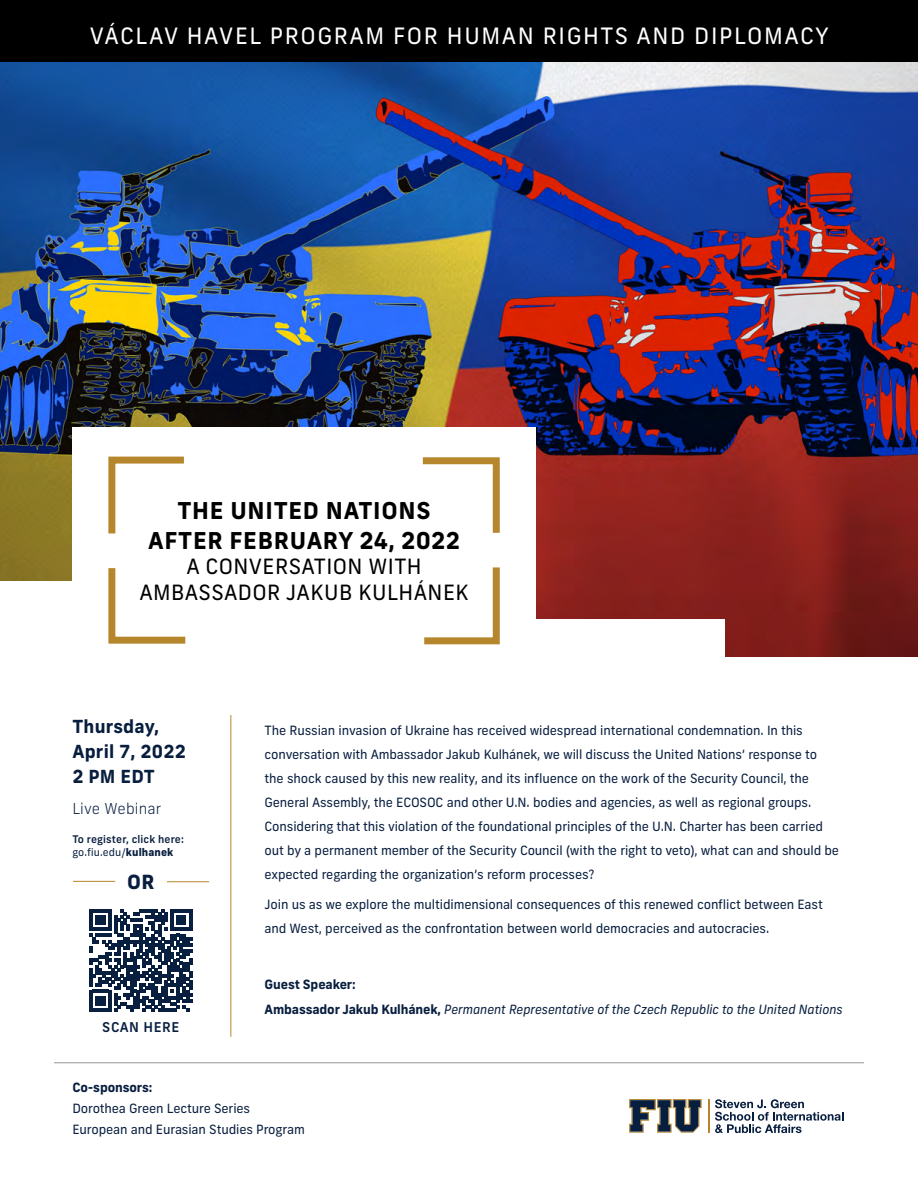
<style>
.page{position:relative;width:918px;height:1188px;background:#fff}
.page>*{position:absolute;margin:0;border:0;box-sizing:border-box;transform-origin:0 0}
.t1{font:700 23.1px/30px "Frank New";letter-spacing:.03em;color:#000;text-align:center}
.t2{font:22.5px "Frank New";letter-spacing:.07em;color:#fff}
.t3{font:21px/25.2px "Frank New";letter-spacing:.02em;color:#000;text-align:center}
.t4{font:800 19.5px "Frank New";color:#081e3f}
.t5{font:700 18px/24.6px "Frank New";letter-spacing:.01em;color:#081e3f}
.t6{font:300 15px "Frank New";letter-spacing:.01em;color:#081e3f}
.t7{font:500 13.5px "Frank New";letter-spacing:.04em;color:#081e3f}
.t8{font:12.75px/24px "Frank New";letter-spacing:-.01em;color:#081e3f}
.t9{font:italic 12.75px/24.8px "Frank New";letter-spacing:-.01em;color:#081e3f}
.t10{font:700 12.75px "Frank New";letter-spacing:-.01em;color:#081e3f}
.t11{font:500 10.5px/13.5px "Frank New";letter-spacing:.01em;color:#081e3f}
.s1{font-weight:400}
.s2{font-weight:800}
.s3{font-weight:700;font-style:normal}
</style>
<div class="page">
<img style="left:0;top:62px;width:918px;height:595px">
<div style="left:0;top:581px;width:253px;height:103px;background:#fff"></div>
<div style="left:437px;top:619px;width:288px;height:76px;background:#fff"></div>
<div style="left:72px;top:428px;width:464px;height:245px;background:#fff"></div>
<svg style="left:108px;top:456px;width:76px;height:78px"></svg>
<svg style="left:422px;top:457px;width:78px;height:76px"></svg>
<svg style="left:424px;top:567px;width:76px;height:78px"></svg>
<svg style="left:108px;top:568px;width:78px;height:76px"></svg>
<div style="left:0;top:0;width:918px;height:62px;background:#000"></div>
<hr style="left:54px;top:1062px;width:810px;height:1px;background:#939598">
<hr style="left:708px;top:1099px;width:1px;height:34px;background:#b6862c">
<svg style="left:629px;top:1099px;width:73px;height:34px"></svg>
<svg style="left:715px;top:1099px;width:128px;height:34px"></svg>
<hr style="left:230px;top:715px;width:1px;height:322px;background:#b6862c">
<svg style="left:90px;top:909px;width:102px;height:103px"></svg>
<hr style="left:167px;top:881px;width:42px;height:1px;background:#b6862c">
<hr style="left:73px;top:881px;width:42px;height:1px;background:#b6862c">
<h2 class="t2" style="left:90px;top:22px;width:741px">VÁCLAV HAVEL PROGRAM FOR HUMAN RIGHTS AND DIPLOMACY</h2>
<h1 class="t1" style="left:148px;top:495px;width:314px">THE UNITED NATIONS<br>AFTER FEBRUARY 24, 2022</h1>
<h3 class="t3" style="left:139px;top:554px;width:331px">A CONVERSATION WITH<br>AMBASSADOR JAKUB KULHÁNEK</h3>
<h3 class="t5" style="left:72px;top:714px;width:115px">Thursday,<br>April 7, 2022<br>2 PM EDT</h3>
<p class="t6" style="left:72px;top:799px;width:90px">Live Webinar</p>
<p class="t11" style="left:72px;top:832px;width:113px">To register, click here: <span class="s1">go.fiu.edu/</span><span class="s2">kulhanek</span></p>
<h3 class="t4" style="left:127px;top:869px;width:29px">OR</h3>
<p class="t7" style="left:102px;top:1018px;width:79px">SCAN HERE</p>
<p class="t8" style="left:265px;top:718px;width:576px">The Russian invasion of Ukraine has received widespread international condemnation. In this conversation with Ambassador Jakub Kulhánek, we will discuss the United Nations’ response to the shock caused by this new reality, and its influence on the work of the Security Council, the General Assembly, the ECOSOC and other U.N. bodies and agencies, as well as regional groups.<br>Considering that this violation of the foundational principles of the U.N. Charter has been carried out by a permanent member of the Security Council (with the right to veto), what can and should be expected regarding the organization’s reform processes?</p>
<p class="t8" style="left:265px;top:893px;width:560px">Join us as we explore the multidimensional consequences of this renewed conflict between East and West, perceived as the confrontation between world democracies and autocracies.</p>
<p class="t9" style="left:265px;top:972px;width:580px"><span class="s3">Guest Speaker:<br>Ambassador Jakub Kulhánek,</span> Permanent Representative of the Czech Republic to the United Nations</p>
<p class="t10" style="left:72px;top:1079px;width:81px">Co-sponsors:</p>
<p class="t8" style="left:72px;top:1098px;width:234px;line-height:21px">Dorothea Green Lecture Series<br>European and Eurasian Studies Program</p>
</div>
